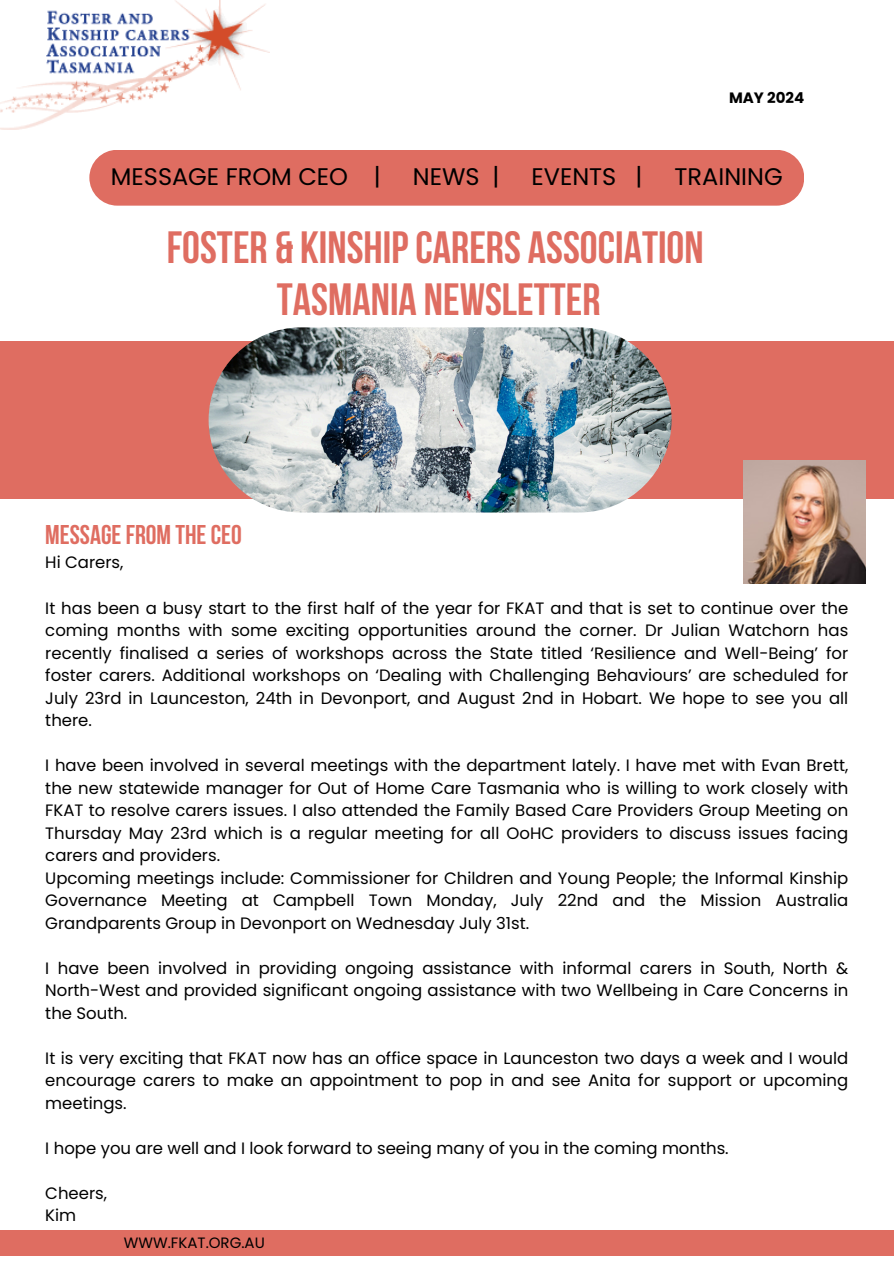
<style>
.page{position:relative;width:894px;height:1264px;background:#fff}
.page>*{position:absolute;margin:0;border:0;box-sizing:border-box;transform-origin:0 0}
.t1{font:700 45px/51.8px "Bebas Neue";color:#df6d61;text-align:center}
.t2{font:700 27px "Bebas Neue";color:#df6d61}
.t3{font:24px "Poppins";color:#000}
.t4{font:16.5px/22.5px "Poppins";color:#000;text-align:justify}
.t5{font:15px "Poppins";color:#000}
.t6{font:700 15px "Poppins";color:#000}
</style>
<div class="page">
<div style="left:89px;top:150px;width:715px;height:56px;background:#df6d61;border-radius:28px"></div>
<div style="left:0;top:341px;width:893px;height:157px;background:#df6d61"></div>
<div style="left:0;top:1230px;width:893px;height:25px;background:#df6d61"></div>
<img style="left:743px;top:460px;width:122px;height:123px">
<img style="left:208px;top:327px;width:463px;height:185px;border-radius:93px">
<img style="left:0;top:0;width:269px;height:129px">
<h1 class="t6" style="left:728px;top:87px;width:77px">MAY 2024</h1>
<p class="t3" style="left:111px;top:159px;width:271px">MESSAGE FROM CEO |</p>
<p class="t3" style="left:413px;top:159px;width:88px">NEWS |</p>
<p class="t3" style="left:531px;top:159px;width:112px">EVENTS |</p>
<p class="t3" style="left:674px;top:159px;width:109px">TRAINING</p>
<p class="t1" style="left:167px;top:226px;width:538px">FOSTER &amp; KINSHIPCARERS ASSOCIATION<br>TASMANIA NEWSLETTER</p>
<p class="t2" style="left:45px;top:523px;width:198px">MESSAGEFROM THE CEO</p>
<h2 class="t4" style="left:45px;top:551px;width:80px">Hi Carers,</h2>
<p class="t4" style="left:45px;top:596px;width:804px">It has been a busy start to the first half of the year for FKAT and that is set to continue over the coming months with some exciting opportunities around the corner. Dr Julian Watchorn has recently finalised a series of workshops across the State titled ‘Resilience and Well-Being’ for foster carers. Additional workshops on ‘Dealing with Challenging Behaviours’ are scheduled for July 23rd in Launceston, 24th in Devonport, and August 2nd in Hobart. We hope to see you all there.</p>
<p class="t4" style="left:45px;top:754px;width:804px">I have been involved in several meetings with the department lately. I have met with Evan Brett, the new statewide manager for Out of Home Care Tasmania who is willing to work closely with FKAT to resolve carers issues. I also attended the Family Based Care Providers Group Meeting on Thursday May 23rd which is a regular meeting for all OoHC providers to discuss issues facing carers and providers.</p>
<p class="t4" style="left:45px;top:866px;width:804px">Upcoming meetings include: Commissioner for Children and Young People; the Informal Kinship Governance Meeting at Campbell Town Monday, July 22nd and the Mission Australia Grandparents Group in Devonport on Wednesday July 31st.</p>
<p class="t4" style="left:45px;top:956px;width:804px">I have been involved in providing ongoing assistance with informal carers in South, North &amp; North-West and provided significant ongoing assistance with two Wellbeing in Care Concerns in the South.</p>
<p class="t4" style="left:45px;top:1046px;width:804px">It is very exciting that FKAT now has an office space in Launceston two days a week and I would encourage carers to make an appointment to pop in and see Anita for support or upcoming meetings.</p>
<p class="t4" style="left:45px;top:1136px;width:684px">I hope you are well and I look forward to seeing many of you in the coming months.</p>
<p class="t4" style="left:45px;top:1181px;width:63px">Cheers,</p>
<p class="t4" style="left:45px;top:1204px;width:32px">Kim</p>
<p class="t5" style="left:124px;top:1231px;width:142px">WWW.FKAT.ORG.AU</p>
</div>
